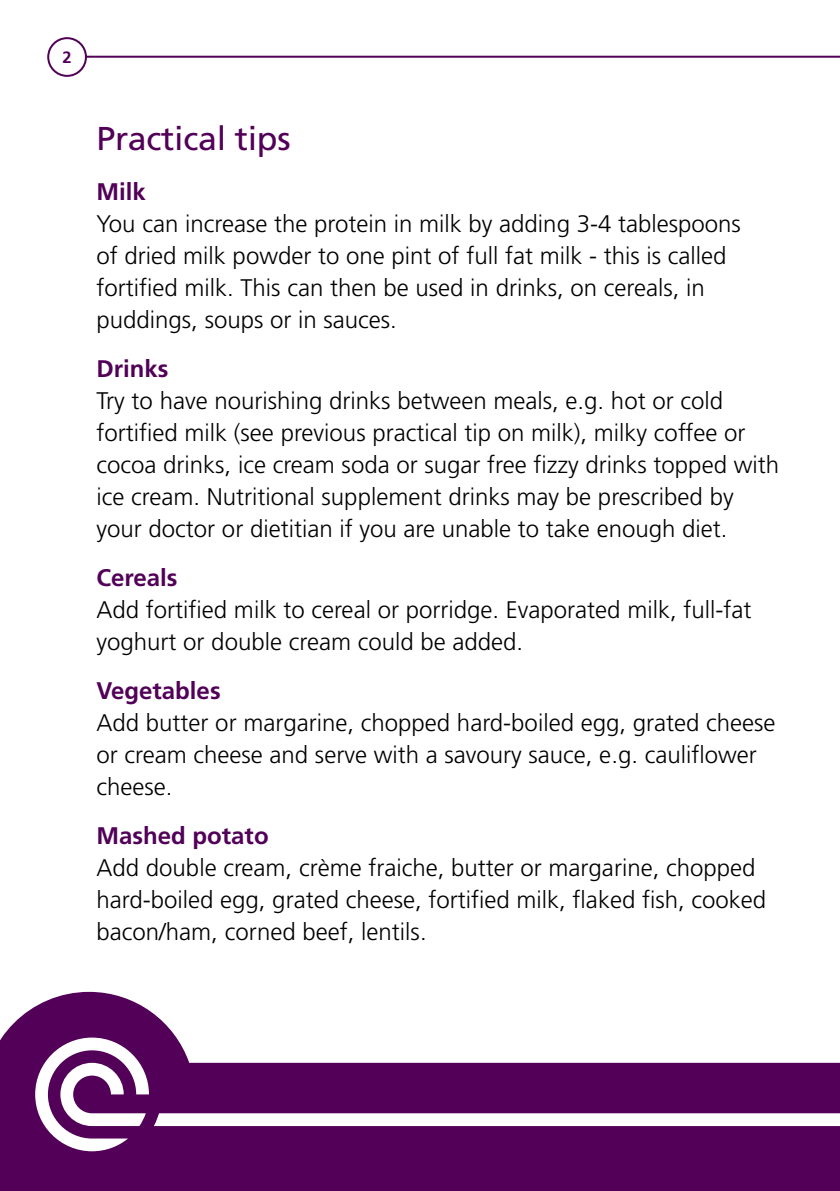
<style>
.page{position:relative;width:840px;height:1191px;background:#fff}
.page>*{position:absolute;margin:0;border:0;box-sizing:border-box;transform-origin:0 0}
.t1{font:33px "Frutiger";letter-spacing:-.01em;color:#520058}
.t2{font:300 24px/32px "Frutiger";color:#000}
.t3{font:700 24px "Frutiger";color:#520058}
.t4{font:700 16.4px "Frutiger";color:#520058}
</style>
<div class="page">
<svg style="left:0;top:992px;width:839px;height:199px;fill:#520058"></svg>
<hr style="left:67px;top:56px;width:772px;height:2px;background:#520058">
<div style="left:48px;top:38px;width:38px;height:38px;background:#fff;border-radius:50%"></div>
<div style="left:47px;top:37px;width:40px;height:40px;border:2px solid #520058;border-radius:50%"></div>
<svg style="left:35px;top:1037px;width:804px;height:114px"></svg>
<p class="t4" style="left:62px;top:48px;width:11px">2</p>
<h1 class="t1" style="left:96px;top:120px;width:195px">Practical tips</h1>
<p class="t3" style="left:96px;top:177px;width:51px">Milk</p>
<p class="t2" style="left:96px;top:207px;width:645px">You can increase the protein in milk by adding 3-4 tablespoons of dried milk powder to one pint of full fat milk - this is called fortified milk. This can then be used in drinks, on cereals, in puddings, soups or in sauces.</p>
<p class="t3" style="left:96px;top:354px;width:74px">Drinks</p>
<p class="t2" style="left:96px;top:384px;width:683px">Try to have nourishing drinks between meals, e.g. hot or cold fortified milk (see previous practical tip on milk), milky coffee or cocoa drinks, ice cream soda or sugar free fizzy drinks topped with ice cream. Nutritional supplement drinks may be prescribed by your doctor or dietitian if you are unable to take enough diet.</p>
<p class="t3" style="left:96px;top:563px;width:82px">Cereals</p>
<p class="t2" style="left:96px;top:593px;width:656px">Add fortified milk to cereal or porridge. Evaporated milk, full-fat yoghurt or double cream could be added.</p>
<p class="t3" style="left:96px;top:676px;width:126px">Vegetables</p>
<p class="t2" style="left:96px;top:706px;width:680px">Add butter or margarine, chopped hard-boiled egg, grated cheese or cream cheese and serve with a savoury sauce, e.g. cauliflower cheese.</p>
<p class="t3" style="left:96px;top:821px;width:174px">Mashed potato</p>
<p class="t2" style="left:96px;top:851px;width:671px">Add double cream, crème fraiche, butter or margarine, chopped hard-boiled egg, grated cheese, fortified milk, flaked fish, cooked bacon/ham, corned beef, lentils.</p>
</div>
